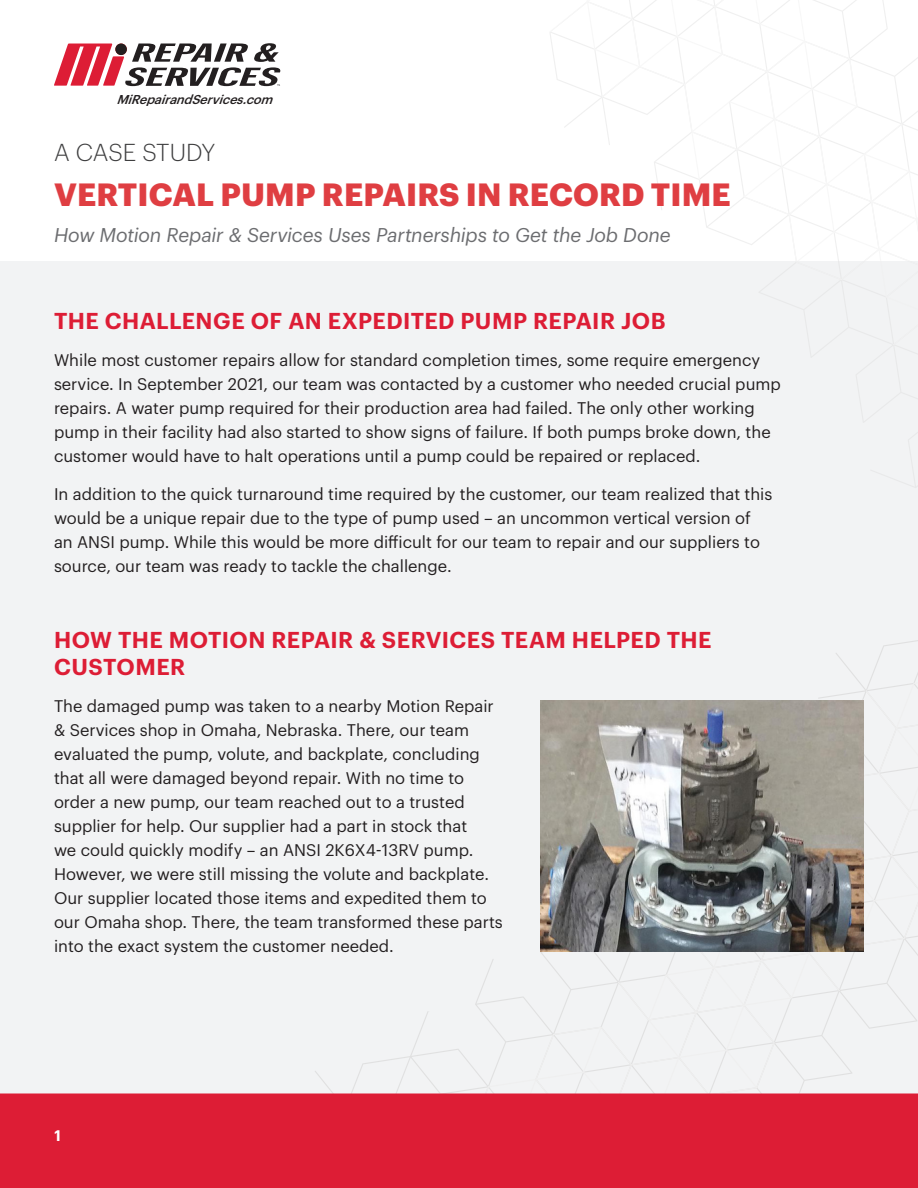
<style>
.page{position:relative;width:918px;height:1188px;background:#fff}
.page>*{position:absolute;margin:0;border:0;box-sizing:border-box;transform-origin:0 0}
.Flyer_Heading{font:700 31.5px "Graphik";letter-spacing:.005em;color:#df3e42}
.Flyer_Heading-2{font:300 24px "Graphik";letter-spacing:-.01em;color:#3e3e3f}
.HEADER_-_RED{font:600 22.5px/27px "Graphik";letter-spacing:.02em;color:#dd1d35}
.Top_Callout{font:italic 19.5px "Graphik";letter-spacing:-.01em;color:#6c6d70}
.Body_Paragraph{font:16.5px/24px "Graphik";color:#231f20}
.t1{font:600 15px "Graphik";color:#fff}
.t2{font:italic 500 12.6px "Graphik";color:#231f20}
</style>
<div class="page">
<div style="left:0;top:261px;width:918px;height:833px;background:#f2f3f4"></div>
<svg style="left:180px;top:861px;width:738px;height:233px"></svg>
<div style="left:0;top:1094px;width:918px;height:94px;background:#dd1d35"></div>
<svg style="left:550px;top:0;width:368px;height:774px"></svg>
<svg style="left:54px;top:43px;width:226px;height:43px"></svg>
<img style="left:540px;top:700px;width:324px;height:252px">
<p class="t2" style="left:116px;top:89px;width:163px">MiRepairandServices.com</p>
<p class="Flyer_Heading-2" style="left:54px;top:135px;width:163px">A CASE STUDY</p>
<p class="Flyer_Heading" style="left:54px;top:171px;width:678px">VERTICAL PUMP REPAIRS IN RECORD TIME</p>
<p class="Top_Callout" style="left:54px;top:221px;width:618px">How Motion Repair &amp; Services Uses Partnerships to Get the Job Done</p>
<p class="HEADER_-_RED" style="left:54px;top:305px;width:613px">THE CHALLENGE OF AN EXPEDITED PUMP REPAIR JOB</p>
<p class="Body_Paragraph" style="left:54px;top:347px;width:728px">While most customer repairs allow for standard completion times, some require emergency service. In September 2021, our team was contacted by a customer who needed crucial pump repairs. A water pump required for their production area had failed. The only other working pump in their facility had also started to show signs of failure. If both pumps broke down, the customer would have to halt operations until a pump could be repaired or replaced.</p>
<p class="Body_Paragraph" style="left:54px;top:481px;width:720px">In addition to the quick turnaround time required by the customer, our team realized that this would be a unique repair due to the type of pump used – an uncommon vertical version of an ANSI pump. While this would be more difficult for our team to repair and our suppliers to source, our team was ready to tackle the challenge.</p>
<p class="HEADER_-_RED" style="left:54px;top:624px;width:659px">HOW THE MOTION REPAIR &amp; SERVICES TEAM HELPED THE<br>CUSTOMER</p>
<p class="Body_Paragraph" style="left:54px;top:693px;width:450px">The damaged pump was taken to a nearby Motion Repair &amp; Services shop in Omaha, Nebraska. There, our team evaluated the pump, volute, and backplate, concluding that all were damaged beyond repair. With no time to order a new pump, our team reached out to a trusted supplier for help. Our supplier had a part in stock that<br>we could quickly modify – an ANSI 2K6X4-13RV pump.<br>However, we were still missing the volute and backplate.<br>Our supplier located those items and expedited them to our Omaha shop. There, the team transformed these parts into the exact system the customer needed.</p>
<p class="t1" style="left:55px;top:1124px;width:8px">1</p>
</div>
